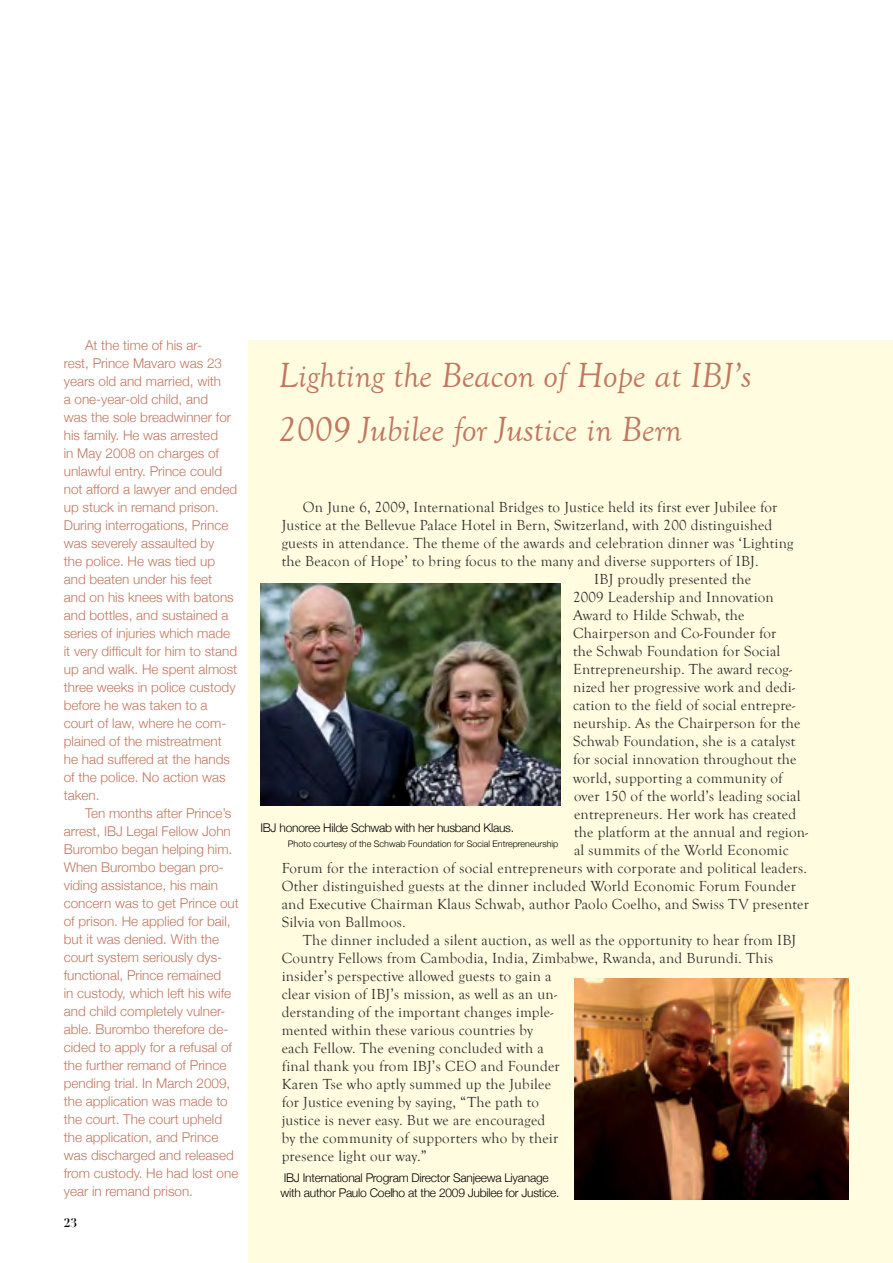
<style>
.page{position:relative;width:893px;height:1263px;background:#fff}
.page>*{position:absolute;margin:0;border:0;box-sizing:border-box;transform-origin:0 0}
.t1{font:italic 36px/54px "Goudy Old Style T";color:#c17760}
.t2{font:15px "Goudy Old Style T";letter-spacing:.015em;color:#303030}
.t3{font:300 13.5px/18px "Helvetica Neue";color:#c17760}
.t4{font:300 12px/15px "Helvetica Neue";letter-spacing:-.02em;color:#000}
.t5{font:700 12px "Didot";color:#000}
.t6{font:300 9px "Helvetica Neue";color:#000}
</style>
<div class="page">
<div style="left:249px;top:340px;width:644px;height:923px;background:#fffcdf"></div>
<img style="left:574px;top:979px;width:274px;height:220px">
<img style="left:260px;top:584px;width:300px;height:221px">
<p class="t3" style="left:64px;top:336px;width:175px;text-indent:21px">At the time of his ar-<br>rest, Prince Mavaro was 23 years old and married, with<br>a one-year-old child, and<br>was the sole breadwinner for his family. He was arrested<br>in May 2008 on charges of unlawful entry. Prince could not afford a lawyer and ended up stuck in remand prison.<br>During interrogations, Prince was severely assaulted by<br>the police. He was tied up and beaten under his feet and on his knees with batons and bottles, and sustained a series of injuries which made it very difficult for him to stand up and walk. He spent almost three weeks in police custody before he was taken to a court of law, where he com&shy;plained of the mistreatment he had suffered at the hands of the police. No action was taken.</p>
<p class="t3" style="left:64px;top:804px;width:177px;text-indent:21px">Ten months after Prince’s arrest, IBJ Legal Fellow John<br>Burombo began helping him.<br>When Burombo began pro&shy;viding assistance, his main concern was to get Prince out of prison. He applied for bail, but it was denied. With the court system seriously dys&shy;functional, Prince remained<br>in custody, which left his wife and child completely vulner&shy;able. Burombo therefore de&shy;cided to apply for a refusal of the further remand of Prince pending trial. In March 2009, the application was made to the court. The court upheld the application, and Prince was discharged and released from custody. He had lost one year in remand prison.</p>
<p class="t5" style="left:64px;top:1215px;width:15px">23</p>
<h1 class="t1" style="left:279px;top:349px;width:474px">Lighting the Beacon of Hope at IBJ’s<br>2009 Jubilee for Justice in Bern</h1>
<p class="t2" style="left:303px;top:499px;width:476px">On June 6, 2009, International Bridges to Justice held its first ever Jubilee for</p>
<p class="t2" style="left:282px;top:517px;width:492px">Justice at the Bellevue Palace Hotel in Bern, Switzerland, with 200 distinguished</p>
<p class="t2" style="left:282px;top:535px;width:513px">guests in attendance. The theme of the awards and celebration dinner was ‘Lighting</p>
<p class="t2" style="left:282px;top:553px;width:479px">the Beacon of Hope’ to bring focus to the many and diverse supporters of IBJ.</p>
<p class="t2" style="left:594px;top:571px;width:158px">IBJ proudly presented the</p>
<p class="t2" style="left:573px;top:589px;width:202px">2009 Leadership and Innovation</p>
<p class="t2" style="left:573px;top:607px;width:173px">Award to Hilde Schwab, the</p>
<p class="t2" style="left:573px;top:625px;width:205px">Chairperson and Co-Founder for</p>
<p class="t2" style="left:573px;top:643px;width:209px">the Schwab Foundation for Social</p>
<p class="t2" style="left:573px;top:661px;width:220px">Entrepreneurship. The award recog-</p>
<p class="t2" style="left:573px;top:679px;width:224px">nized her progressive work and dedi-</p>
<p class="t2" style="left:573px;top:697px;width:223px">cation to the field of social entrepre-</p>
<p class="t2" style="left:573px;top:715px;width:229px">neurship. As the Chairperson for the</p>
<p class="t2" style="left:573px;top:733px;width:224px">Schwab Foundation, she is a catalyst</p>
<p class="t2" style="left:573px;top:751px;width:225px">for social innovation throughout the</p>
<p class="t2" style="left:573px;top:769px;width:211px">world, supporting a community of</p>
<p class="t2" style="left:574px;top:787px;width:228px">over 150 of the world’s leading social</p>
<p class="t2" style="left:574px;top:805px;width:224px">entrepreneurs. Her work has created</p>
<p class="t2" style="left:574px;top:823px;width:236px">the platform at the annual and region-</p>
<p class="t2" style="left:574px;top:841px;width:216px">al summits of the World Economic</p>
<p class="t2" style="left:282px;top:859px;width:527px">Forum for the interaction of social entrepreneurs with corporate and political leaders.</p>
<p class="t2" style="left:282px;top:877px;width:516px">Other distinguished guests at the dinner included World Economic Forum Founder</p>
<p class="t2" style="left:282px;top:895px;width:529px">and Executive Chairman Klaus Schwab, author Paolo Coelho, and Swiss TV presenter</p>
<p class="t2" style="left:282px;top:913px;width:126px">Silvia von Ballmoos.</p>
<p class="t2" style="left:303px;top:931px;width:495px">The dinner included a silent auction, as well as the opportunity to hear from IBJ</p>
<p class="t2" style="left:282px;top:949px;width:493px">Country Fellows from Cambodia, India, Zimbabwe, Rwanda, and Burundi. This</p>
<p class="t2" style="left:282px;top:967px;width:271px">insider’s perspective allowed guests to gain a</p>
<p class="t2" style="left:282px;top:985px;width:277px">clear vision of IBJ’s mission, as well as an un-</p>
<p class="t2" style="left:282px;top:1003px;width:273px">derstanding of the important changes imple-</p>
<p class="t2" style="left:282px;top:1021px;width:253px">mented within these various countries by</p>
<p class="t2" style="left:282px;top:1039px;width:263px">each Fellow. The evening concluded with a</p>
<p class="t2" style="left:282px;top:1057px;width:280px">final thank you from IBJ’s CEO and Founder</p>
<p class="t2" style="left:282px;top:1075px;width:271px">Karen Tse who aptly summed up the Jubilee</p>
<p class="t2" style="left:282px;top:1093px;width:259px">for Justice evening by saying, “The path to</p>
<p class="t2" style="left:282px;top:1111px;width:265px">justice is never easy. But we are encouraged</p>
<p class="t2" style="left:282px;top:1129px;width:278px">by the community of supporters who by their</p>
<p class="t2" style="left:282px;top:1147px;width:147px">presence light our way.”</p>
<p class="t4" style="left:260px;top:820px;width:255px">IBJ honoree Hilde Schwab with her husband Klaus.</p>
<p class="t6" style="left:288px;top:838px;width:272px">Photo courtesy of the Schwab Foundation for Social Entrepreneurship</p>
<p class="t4" style="left:281px;top:1170px;width:280px">IBJ International Program Director Sanjeewa Liyanage with author Paulo Coelho at the 2009 Jubilee for Justice.</p>
</div>
